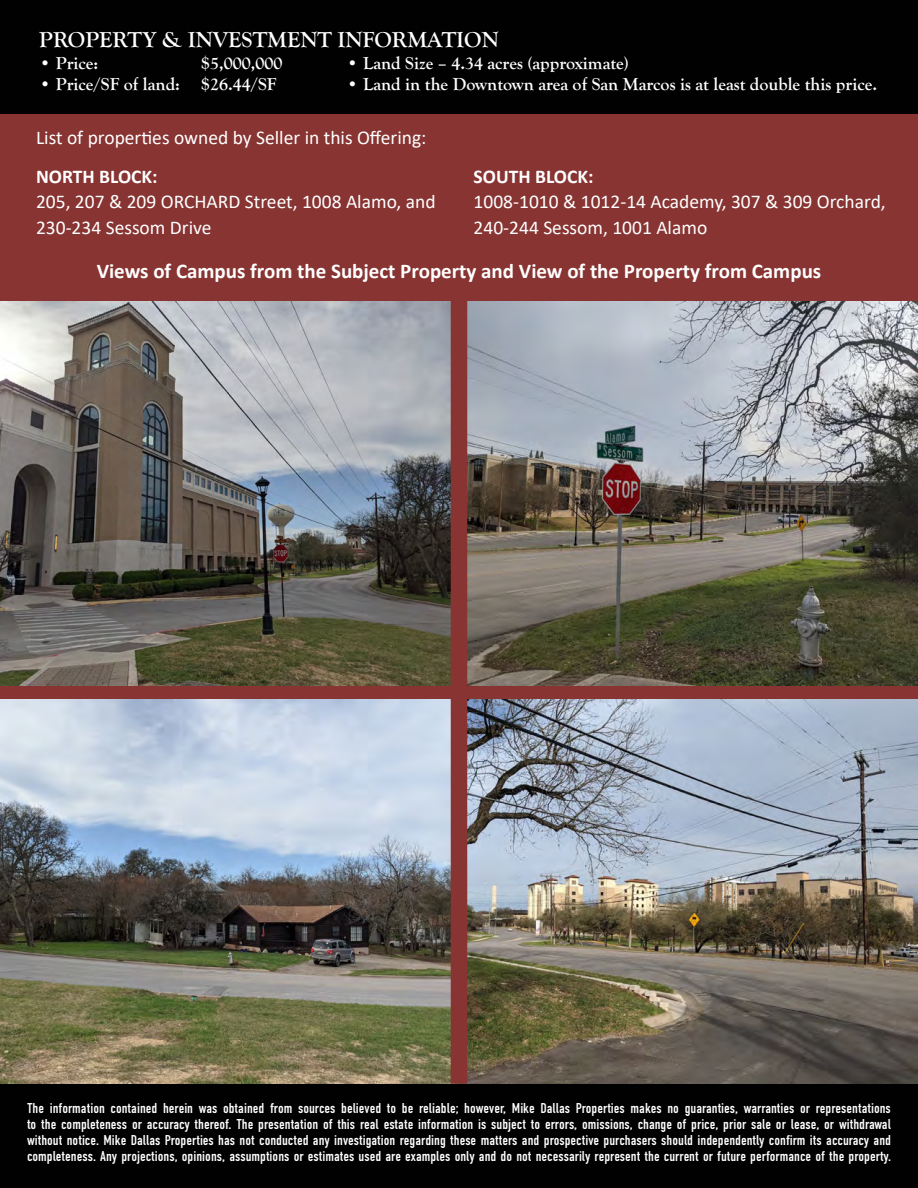
<style>
.page{position:relative;width:918px;height:1188px;background:#fff}
.page>*{position:absolute;margin:0;border:0;box-sizing:border-box;transform-origin:0 0}
.t1{font:700 22.5px "Goudy Old Style T";color:#fff}
.t2{font:700 21px "Calibri";color:#fff}
.t3{font:19.5px/25.5px "Calibri";color:#fff}
.t4{font:700 19.5px "Calibri";color:#fff}
.t5{font:700 18px "Goudy Old Style T";color:#fff}
.t6{font:14.25px/15.8px "DIN Condensed";color:#fff;text-align:justify}
</style>
<div class="page">
<div style="left:0;top:113px;width:918px;height:979px;background:#873432"></div>
<div style="left:0;top:0;width:918px;height:113px;background:#010101"></div>
<div style="left:0;top:1075px;width:918px;height:113px;background:#010101"></div>
<img style="left:0;top:700px;width:918px;height:384px">
<img style="left:0;top:302px;width:918px;height:384px">
<div style="left:451px;top:285px;width:16px;height:799px;background:#873432"></div>
<p class="t1" style="left:39px;top:27px;width:461px">PROPERTY &amp; INVESTMENT INFORMATION</p>
<p class="t5" style="left:39px;top:53px;width:61px">• Price:</p>
<p class="t5" style="left:201px;top:53px;width:83px">$5,000,000</p>
<p class="t5" style="left:347px;top:53px;width:284px">• Land Size – 4.34 acres (approximate)</p>
<p class="t5" style="left:39px;top:74px;width:239px">• Price/SF of land: $26.44/SF</p>
<p class="t5" style="left:347px;top:74px;width:532px">• Land in the Downtown area of San Marcos is at least double this price.</p>
<p class="t3" style="left:36px;top:124px;width:392px">List of properties owned by Seller in this Offering:</p>
<p class="t4" style="left:36px;top:162px;width:123px">NORTH BLOCK:</p>
<p class="t3" style="left:36px;top:188px;width:401px">205, 207 &amp; 209 ORCHARD Street, 1008 Alamo, and<br>230-234 Sessom Drive</p>
<p class="t4" style="left:474px;top:162px;width:121px">SOUTH BLOCK:</p>
<p class="t3" style="left:474px;top:188px;width:414px">1008-1010 &amp; 1012-14 Academy, 307 &amp; 309 Orchard,<br>240-244 Sessom, 1001 Alamo</p>
<p class="t2" style="left:97px;top:256px;width:726px">Views of Campus from the Subject Property and View of the Property from Campus</p>
<p class="t6" style="left:27px;top:1101px;width:866px">The information contained herein was obtained from sources believed to be reliable; however, Mike Dallas Properties makes no guaranties, warranties or representations to the completeness or accuracy thereof. The presentation of this real estate information is subject to errors, omissions, change of price, prior sale or lease, or withdrawal without notice. Mike Dallas Properties has not conducted any investigation regarding these matters and prospective purchasers should independently confirm its accuracy and completeness. Any projections, opinions, assumptions or estimates used are examples only and do not necessarily represent the current or future performance of the property.</p>
</div>
